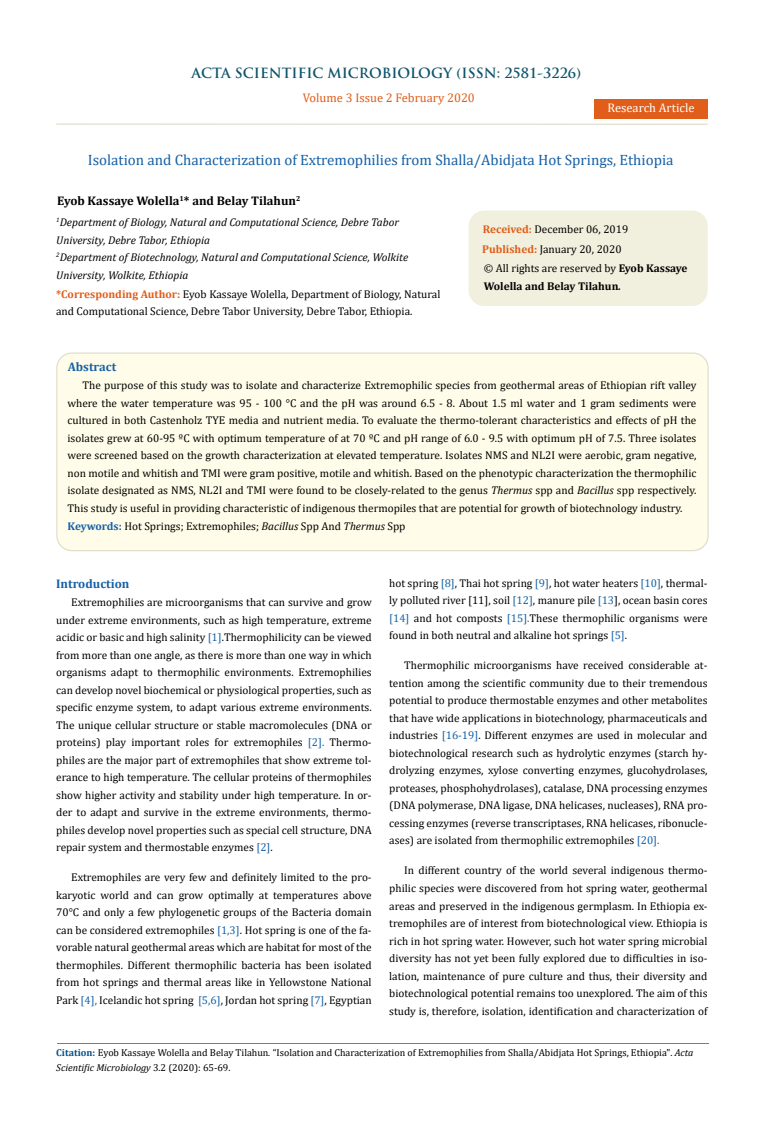
<style>
.page{position:relative;width:764px;height:1125px;background:#fff}
.page>*{position:absolute;margin:0;border:0;box-sizing:border-box;transform-origin:0 0}
.t1{font:15px "Cambria";color:#1560a6}
.t2{font:700 13.75px "Trajan Pro";color:#0e546a}
.t3{font:700 12.5px "Cambria";color:#000}
.t4{font:12.5px "Cambria";color:#e05d1a}
.t5{font:700 12.5px "Cambria";color:#1560a6}
.t6{font:12.5px "Cambria";color:#fff}
.t7{font:11.25px/17.5px "Cambria";color:#000;text-align:justify}
.t8{font:italic 11.25px/17.5px "Cambria";color:#000}
.t9{font:700 11.25px/17.5px "Cambria";color:#000}
.t10{font:10px/15px "Cambria";color:#000}
.s1{font-weight:700;color:#e05d1a}
.s2{font-weight:400}
.s3{font-style:italic}
.s4{font-weight:700;color:#1560a6}
.s5{color:#1560a6}
.s6{font-weight:700;color:#035089}
</style>
<div class="page">
<div style="left:594px;top:99px;width:113px;height:20px;background:#e05d1a"></div>
<div style="left:57px;top:353px;width:651px;height:198px;background:#fffde9;border-radius:15px"></div>
<div style="left:56px;top:352px;width:653px;height:199px;border:1px solid #e0dfcd;border-radius:15px"></div>
<div style="left:469px;top:211px;width:238px;height:94px;background:#f1f0de;border-radius:15px"></div>
<div style="left:468px;top:211px;width:239px;height:95px;border:1px solid #f1f0de;border-radius:15px"></div>
<hr style="left:57px;top:1044px;width:652px;height:1px;background:#e05d1a">
<hr style="left:56px;top:123px;width:651px;height:2px;background:#e0dfcd">
<p class="t2" style="left:192px;top:64px;width:391px">ACTA SCIENTIFIC MICROBIOLOGY (ISSN: 2581-3226)</p>
<p class="t4" style="left:303px;top:91px;width:174px">Volume 3 Issue 2 February 2020</p>
<p class="t6" style="left:607px;top:100px;width:89px">Research Article</p>
<h1 class="t1" style="left:88px;top:151px;width:587px">Isolation and Characterization of Extremophilies from Shalla/Abidjata Hot Springs, Ethiopia</h1>
<p class="t3" style="left:57px;top:192px;width:245px">Eyob Kassaye Wolella<sup>1</sup>* and Belay Tilahun<sup>2</sup></p>
<p class="t8" style="left:56px;top:213px;width:353px"><sup>1</sup>Department of Biology, Natural and Computational Science, Debre Tabor University, Debre Tabor, Ethiopia<br><sup>2</sup>Department of Biotechnology, Natural and Computational Science, Wolkite University, Wolkite, Ethiopia</p>
<p class="t7" style="left:56px;top:285px;width:386px"><span class="s1">*Corresponding Author:</span> Eyob Kassaye Wolella, Department of Biology, Natural and Computational Science, Debre Tabor University, Debre Tabor, Ethiopia.</p>
<p class="t7" style="left:482px;top:219px;width:148px;line-height:20.4px"><span class="s1">Received:</span> December 06, 2019<br><span class="s1">Published:</span> January 20, 2020</p>
<p class="t9" style="left:484px;top:259px;width:205px"><span class="s2">© All rights are reserved by</span> Eyob Kassaye<br>Wolella and Belay Tilahun<span class="s3">.</span></p>
<p class="t5" style="left:68px;top:358px;width:50px">Abstract</p>
<p class="t7" style="left:68px;top:376px;width:630px;text-indent:15px">The purpose of this study was to isolate and characterize Extremophilic species from geothermal areas of Ethiopian rift valley where the water temperature was 95 - 100 °C and the pH was around 6.5 - 8. About 1.5 ml water and 1 gram sediments were cultured in both Castenholz TYE media and nutrient media. To evaluate the thermo-tolerant characteristics and effects of pH the isolates grew at 60-95 ºC with optimum temperature of at 70 ºC and pH range of 6.0 - 9.5 with optimum pH of 7.5. Three isolates were screened based on the growth characterization at elevated temperature. Isolates NMS and NL2I were aerobic, gram negative, non motile and whitish and TMI were gram positive, motile and whitish. Based on the phenotypic characterization the thermophilic isolate designated as NMS, NL2I and TMI were found to be closely-related to the genus <span class="s3">Thermus</span> spp and <span class="s3">Bacillus</span> spp respectively.<br>This study is useful in providing characteristic of indigenous thermopiles that are potential for growth of biotechnology industry.</p>
<p class="t7" style="left:68px;top:518px;width:339px"><span class="s4">Keywords:</span> Hot Springs; Extremophiles; <span class="s3">Bacillus</span> Spp And <span class="s3">Thermus</span> Spp</p>
<p class="t7" style="left:389px;top:574px;width:320px">hot spring <span class="s5">[8]</span>, Thai hot spring <span class="s5">[9]</span>, hot water heaters <span class="s5">[10]</span>, thermal&shy;ly polluted river [11], soil <span class="s5">[12]</span>, manure pile <span class="s5">[13</span>], ocean basin cores <span class="s5">[14]</span> and hot composts <span class="s5">[15].</span>These thermophilic organisms were found in both neutral and alkaline hot springs <span class="s5">[5]</span>.</p>
<p class="t7" style="left:389px;top:657px;width:320px;text-indent:15px">Thermophilic microorganisms have received considerable at&shy;tention among the scientific community due to their tremendous potential to produce thermostable enzymes and other metabolites that have wide applications in biotechnology, pharmaceuticals and industries <span class="s5">[16-19]</span>. Different enzymes are used in molecular and biotechnological research such as hydrolytic enzymes (starch hy&shy;drolyzing enzymes, xylose converting enzymes, glucohydrolases, proteases, phosphohydrolases), catalase, DNA processing enzymes (DNA polymerase, DNA ligase, DNA helicases, nucleases), RNA pro&shy;cessing enzymes (reverse transcriptases, RNA helicases, ribonucle&shy;ases) are isolated from thermophilic extremophiles <span class="s5">[20].</span></p>
<p class="t7" style="left:389px;top:862px;width:320px;text-indent:15px">In different country of the world several indigenous thermo&shy;philic species were discovered from hot spring water, geothermal areas and preserved in the indigenous germplasm. In Ethiopia ex&shy;tremophiles are of interest from biotechnological view. Ethiopia is rich in hot spring water. However, such hot water spring microbial diversity has not yet been fully explored due to difficulties in iso&shy;lation, maintenance of pure culture and thus, their diversity and biotechnological potential remains too unexplored. The aim of this study is, therefore, isolation, identification and characterization of</p>
<p class="t10" style="left:56px;top:1045px;width:639px"><span class="s6">Citation:</span> Eyob Kassaye Wolella and Belay Tilahun<span class="s3">.</span> “Isolation and Characterization of Extremophilies from Shalla/Abidjata Hot Springs, Ethiopia". <span class="s3">Acta<br>Scientific Microbiology</span> 3.2 (2020): 65-69.</p>
<p class="t5" style="left:56px;top:575px;width:75px">Introduction</p>
<p class="t7" style="left:56px;top:593px;width:317px;text-indent:15px">Extremophilies are microorganisms that can survive and grow under extreme environments, such as high temperature, extreme acidic or basic and high salinity <span class="s5">[1]</span>.Thermophilicity can be viewed from more than one angle, as there is more than one way in which organisms adapt to thermophilic environments. Extremophilies can develop novel biochemical or physiological properties, such as specific enzyme system, to adapt various extreme environments.<br>The unique cellular structure or stable macromolecules (DNA or proteins) play important roles for extremophiles <span class="s5">[2].</span> Thermo&shy;philes are the major part of extremophiles that show extreme tol&shy;erance to high temperature. The cellular proteins of thermophiles show higher activity and stability under high temperature. In or&shy;der to adapt and survive in the extreme environments, thermo&shy;philes develop novel properties such as special cell structure, DNA repair system and thermostable enzymes <span class="s5">[2]</span>.</p>
<p class="t7" style="left:56px;top:869px;width:317px;text-indent:15px">Extremophiles are very few and definitely limited to the pro&shy;karyotic world and can grow optimally at temperatures above 70°C and only a few phylogenetic groups of the Bacteria domain can be considered extremophiles <span class="s5">[1,3]</span>. Hot spring is one of the fa&shy;vorable natural geothermal areas which are habitat for most of the thermophiles. Different thermophilic bacteria has been isolated from hot springs and thermal areas like in Yellowstone National Park <span class="s5">[4],</span> Icelandic hot spring <span class="s5">[5,6]</span>, Jordan hot spring <span class="s5">[7]</span>, Egyptian</p>
</div>
